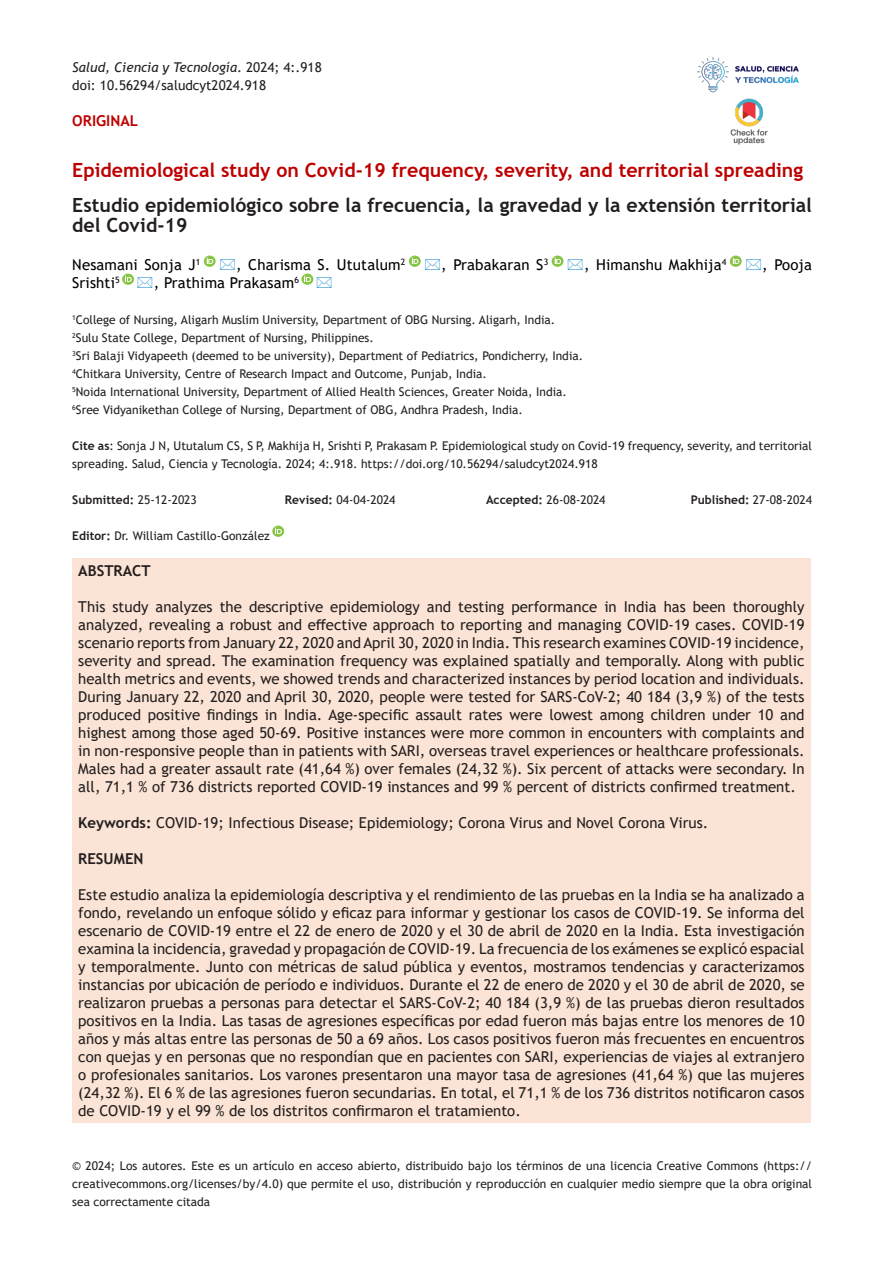
<style>
.page{position:relative;width:893px;height:1263px;background:#fff}
.page>*{position:absolute;margin:0;border:0;box-sizing:border-box;transform-origin:0 0}
.t1{font:700 19.5px/19.5px "Trebuchet MS";color:#231f20}
.t2{font:700 19.5px "Trebuchet MS";color:#be0000}
.t3{font:15px/18px "Trebuchet MS";color:#231f20;text-align:justify}
.t4{font:15px "Trebuchet MS";letter-spacing:.01em;color:#000}
.t5{font:700 15px "Trebuchet MS";color:#231f20}
.t6{font:700 15px "Trebuchet MS";color:#be0000}
.t7{font:italic 13.5px "Trebuchet MS";color:#231f20}
.t8{font:13.5px "Trebuchet MS";color:#231f20}
.t9{font:12px/18px "Trebuchet MS";color:#231f20;text-align:justify}
.t10{font:700 12px "Trebuchet MS";color:#231f20}
.s1{font-style:normal}
.s2{font-weight:700}
.s3{font-weight:400}
</style>
<div class="page">
<img style="left:697px;top:57px;width:102px;height:36px">
<img style="left:730px;top:98px;width:38px;height:47px">
<div style="left:72px;top:558px;width:739px;height:564px;background:#fbe4d5"></div>
<svg style="left:272px;top:526px;width:12px;height:11px"></svg>
<svg style="left:204px;top:256px;width:12px;height:11px"></svg>
<svg style="left:409px;top:256px;width:12px;height:11px"></svg>
<svg style="left:552px;top:256px;width:12px;height:11px"></svg>
<svg style="left:730px;top:256px;width:12px;height:11px"></svg>
<svg style="left:122px;top:274px;width:12px;height:11px"></svg>
<svg style="left:301px;top:274px;width:13px;height:11px"></svg>
<p class="t7" style="left:72px;top:59px;width:251px">Salud, Ciencia y Tecnología<span class="s1">. 2024; 4:.918</span></p>
<p class="t8" style="left:72px;top:77px;width:195px">doi: 10.56294/saludcyt2024.918</p>
<p class="t6" style="left:72px;top:111px;width:67px">ORIGINAL</p>
<p class="t2" style="left:72px;top:158px;width:732px">Epidemiological study on Covid-19 frequency, severity, and territorial spreading</p>
<p class="t1" style="left:72px;top:196px;width:741px">Estudio epidemiológico sobre la frecuencia, la gravedad y la extensión territorial del Covid-19</p>
<p class="t4" style="left:72px;top:255px;width:130px">Nesamani Sonja J<sup>1</sup></p>
<p class="t4" style="left:236px;top:255px;width:171px">, Charisma S. Ututalum<sup>2</sup></p>
<p class="t4" style="left:441px;top:255px;width:108px">, Prabakaran S<sup>3</sup></p>
<p class="t4" style="left:584px;top:255px;width:144px">, Himanshu Makhija<sup>4</sup></p>
<p class="t4" style="left:762px;top:255px;width:51px">, Pooja</p>
<p class="t4" style="left:72px;top:273px;width:49px">Srishti<sup>5</sup></p>
<p class="t4" style="left:154px;top:273px;width:147px">, Prathima Prakasam<sup>6</sup></p>
<p class="t9" style="left:72px;top:311px;width:484px"><sup>1</sup>College of Nursing, Aligarh Muslim University, Department of OBG Nursing. Aligarh, India.</p>
<p class="t9" style="left:72px;top:329px;width:303px"><sup>2</sup>Sulu State College, Department of Nursing, Philippines.</p>
<p class="t9" style="left:72px;top:347px;width:512px"><sup>3</sup>Sri Balaji Vidyapeeth (deemed to be university), Department of Pediatrics, Pondicherry, India.</p>
<p class="t9" style="left:72px;top:365px;width:416px"><sup>4</sup>Chitkara University, Centre of Research Impact and Outcome, Punjab, India.</p>
<p class="t9" style="left:72px;top:383px;width:496px"><sup>5</sup>Noida International University, Department of Allied Health Sciences, Greater Noida, India.</p>
<p class="t9" style="left:72px;top:401px;width:452px"><sup>6</sup>Sree Vidyanikethan College of Nursing, Department of OBG, Andhra Pradesh, India.</p>
<p class="t9" style="left:72px;top:437px;width:741px"><span class="s2">Cite as</span>: Sonja J N, Ututalum CS, S P, Makhija H, Srishti P, Prakasam P. Epidemiological study on Covid-19 frequency, severity, and territorial spreading. Salud, Ciencia y Tecnología. 2024; 4:.918. https://doi.org/10.56294/saludcyt2024.918</p>
<p class="t10" style="left:72px;top:492px;width:126px">Submitted: <span class="s3">25-12-2023</span></p>
<p class="t9" style="left:285px;top:491px;width:112px"><span class="s2">Revised:</span> 04-04-2024</p>
<p class="t9" style="left:486px;top:491px;width:121px"><span class="s2">Accepted:</span> 26-08-2024</p>
<p class="t10" style="left:691px;top:492px;width:123px">Published: <span class="s3">27-08-2024</span></p>
<p class="t9" style="left:72px;top:527px;width:199px"><span class="s2">Editor:</span> Dr. William Castillo-González</p>
<p class="t5" style="left:78px;top:561px;width:74px">ABSTRACT</p>
<p class="t3" style="left:78px;top:598px;width:728px">This study analyzes the descriptive epidemiology and testing performance in India has been thoroughly analyzed, revealing a robust and effective approach to reporting and managing COVID-19 cases. COVID-19 scenario reports from January 22, 2020 and April 30, 2020 in India. This research examines COVID-19 incidence, severity and spread. The examination frequency was explained spatially and temporally. Along with public health metrics and events, we showed trends and characterized instances by period location and individuals.<br>During January 22, 2020 and April 30, 2020, people were tested for SARS-CoV-2; 40 184 (3,9 %) of the tests produced positive findings in India. Age-specific assault rates were lowest among children under 10 and highest among those aged 50-69. Positive instances were more common in encounters with complaints and in non-responsive people than in patients with SARI, overseas travel experiences or healthcare professionals.<br>Males had a greater assault rate (41,64 %) over females (24,32 %). Six percent of attacks were secondary. In all, 71,1 % of 736 districts reported COVID-19 instances and 99 % percent of districts confirmed treatment.</p>
<p class="t3" style="left:78px;top:814px;width:632px"><span class="s2">Keywords:</span> COVID-19; Infectious Disease; Epidemiology; Corona Virus and Novel Corona Virus.</p>
<p class="t5" style="left:78px;top:849px;width:67px">RESUMEN</p>
<p class="t3" style="left:78px;top:886px;width:728px">Este estudio analiza la epidemiología descriptiva y el rendimiento de las pruebas en la India se ha analizado a fondo, revelando un enfoque sólido y eficaz para informar y gestionar los casos de COVID-19. Se informa del escenario de COVID-19 entre el 22 de enero de 2020 y el 30 de abril de 2020 en la India. Esta investigación examina la incidencia, gravedad y propagación de COVID-19. La frecuencia de los exámenes se explicó espacial y temporalmente. Junto con métricas de salud pública y eventos, mostramos tendencias y caracterizamos instancias por ubicación de período e individuos. Durante el 22 de enero de 2020 y el 30 de abril de 2020, se realizaron pruebas a personas para detectar el SARS-CoV-2; 40 184 (3,9 %) de las pruebas dieron resultados positivos en la India. Las tasas de agresiones específicas por edad fueron más bajas entre los menores de 10 años y más altas entre las personas de 50 a 69 años. Los casos positivos fueron más frecuentes en encuentros con quejas y en personas que no respondían que en pacientes con SARI, experiencias de viajes al extranjero o profesionales sanitarios. Los varones presentaron una mayor tasa de agresiones (41,64 %) que las mujeres (24,32 %). El 6 % de las agresiones fueron secundarias. En total, el 71,1 % de los 736 distritos notificaron casos de COVID-19 y el 99 % de los distritos confirmaron el tratamiento.</p>
<p class="t9" style="left:72px;top:1157px;width:741px">© 2024; Los autores. Este es un artículo en acceso abierto, distribuido bajo los términos de una licencia Creative Commons (https:// creativecommons.org/licenses/by/4.0) que permite el uso, distribución y reproducción en cualquier medio siempre que la obra original sea correctamente citada</p>
</div>
